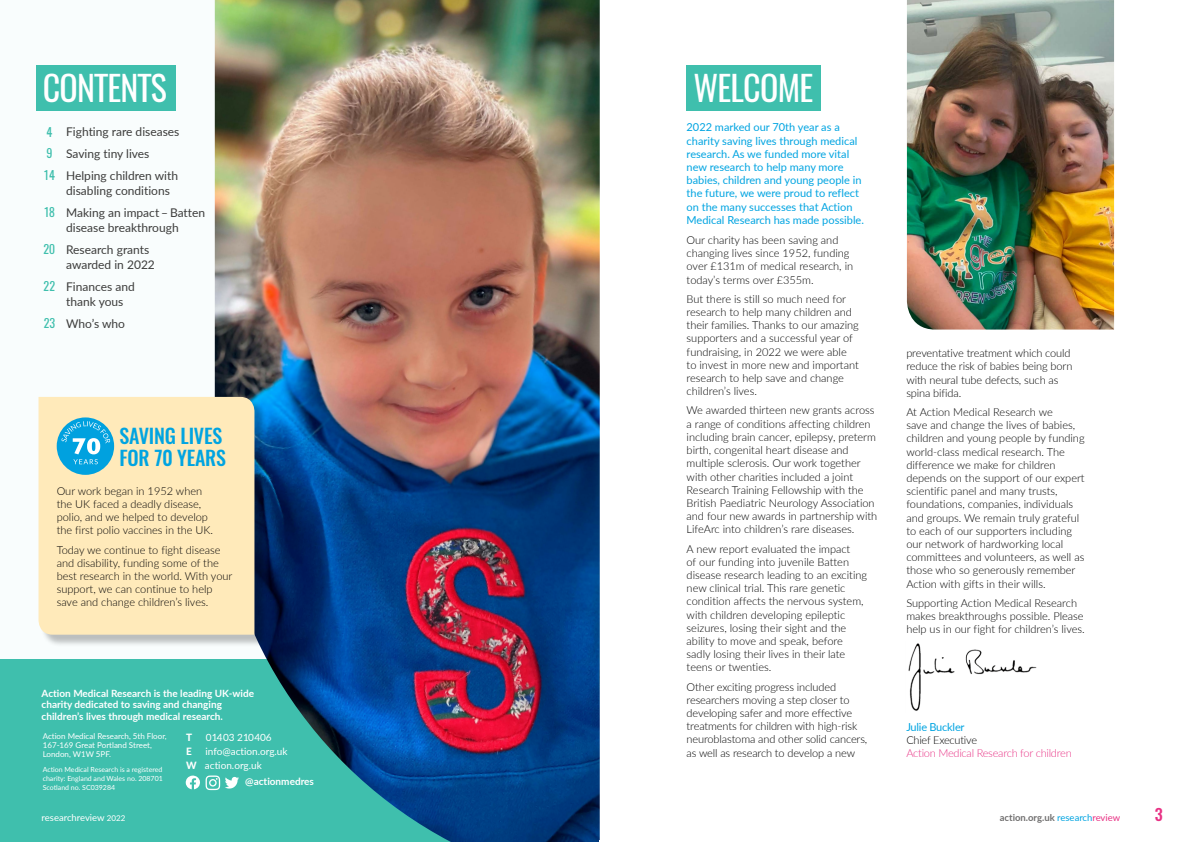
<style>
.page{position:relative;width:1191px;height:842px;background:#fff}
.page>*{position:absolute;margin:0;border:0;box-sizing:border-box;transform-origin:0 0}
.t1{font:34px "Oswald";letter-spacing:-.02em;color:#fff}
.t2{font:500 20px/22px "Oswald";letter-spacing:-.01em;color:#00a4e1}
.t3{font:500 16px "Oswald";color:#e83184}
.t4{font:12px/22px "Lato";color:#3c3c3b}
.t5{font:12px/21.5px "Oswald";color:#3fbfad}
.t6{font:300 11px/13.2px "Lato";color:#000}
.t7{font:11px/13.2px "Lato";color:#00a4e1}
.t8{font:300 11px "Lato";letter-spacing:-.02em;color:#e83184}
.t9{font:300 11px "Lato";letter-spacing:-.02em;color:#000}
.t10{font:11px "Lato";letter-spacing:-.02em;color:#00a4e1}
.t11{font:700 10px/11.8px "Lato";color:#fff}
.t12{font:10px/13.9px "Lato";color:#fff}
.t13{font:800 10px "Lato";color:#fff}
.t14{font:700 9.5px "Lato";color:#706f6f}
.t15{font:9.5px "Lato";color:#fff}
.t16{font:8px/9px "Lato";color:#fff}
.t17{font:7px/9px "Lato";color:#fff;text-align:justify}
.s1{font-weight:800}
.s2{font-size:8px}
.s3{font-weight:400;color:#00a4e1}
.s4{font-weight:400;color:#e83184}
</style>
<div class="page">
<div style="left:0;top:0;width:595px;height:842px;background:#f9fdfd"></div>
<div style="left:0;top:660px;width:598px;height:182px;background:#3fbfad"></div>
<img style="left:215px;top:0;width:385px;height:842px">
<img style="left:908px;top:643px;width:129px;height:68px">
<img style="left:907px;top:0;width:207px;height:330px">
<div style="left:686px;top:65px;width:135px;height:46px;background:#3fbfad"></div>
<div style="left:36px;top:65px;width:140px;height:46px;background:#3fbfad"></div>
<div style="left:40px;top:398px;width:227px;height:249px;background:#000;opacity:.25"></div>
<div style="left:39px;top:397px;width:215px;height:238px;background:#ffeaba"></div>
<svg style="left:186px;top:775px;width:53px;height:15px"></svg>
<div style="left:57px;top:417px;width:57px;height:58px;background:#00a1df;border-radius:50%"></div>
<svg style="left:61px;top:421px;width:49px;height:43px"></svg>
<h1 class="t1" style="left:43px;top:65px;width:126px">CONTENTS</h1>
<p class="t5" style="left:44px;top:121px;width:13px">4<br>9<br>14</p>
<p class="t5" style="left:44px;top:201px;width:13px">18</p>
<p class="t5" style="left:44px;top:238px;width:13px">20</p>
<p class="t5" style="left:44px;top:275px;width:13px">22</p>
<p class="t5" style="left:44px;top:312px;width:13px">23</p>
<p class="t4" style="left:66px;top:120px;width:115px">Fighting rare diseases<br>Saving tiny lives<br>Helping children with</p>
<p class="t4" style="left:66px;top:179px;width:140px">disabling conditions<br>Making an impact – Batten</p>
<p class="t4" style="left:66px;top:216px;width:114px">disease breakthrough<br>Research grants</p>
<p class="t4" style="left:66px;top:253px;width:90px">awarded in 2022<br>Finances and</p>
<p class="t4" style="left:66px;top:290px;width:60px">thank yous<br>Who’s who</p>
<h2 class="t2" style="left:119px;top:425px;width:108px">SAVING LIVES<br>FOR 70 YEARS</h2>
<p class="t6" style="left:57px;top:484px;width:158px">Our work began in 1952 when the UK faced a deadly disease, polio, and we helped to develop the first polio vaccines in the UK.</p>
<p class="t6" style="left:57px;top:542px;width:177px">Today we continue to fight disease and disability, funding some of the best research in the world. With your support, we can continue to help save and change children’s lives.</p>
<p class="t11" style="left:42px;top:686px;width:214px">Action Medical Research is the leading UK-wide charity dedicated to saving and changing children’s lives through medical research.</p>
<p class="t16" style="left:43px;top:731px;width:125px">Action Medical Research, 5th Floor,<br>167-169 Great Portland Street,<br>London, W1W 5PF.</p>
<p class="t17" style="left:43px;top:764px;width:122px">Action Medical Research is a registered charity: England and Wales no. 208701<br>Scotland no. SC039284</p>
<p class="t13" style="left:186px;top:729px;width:8px">T</p>
<p class="t12" style="left:206px;top:730px;width:67px">01403 210406</p>
<p class="t13" style="left:186px;top:743px;width:7px">E</p>
<p class="t12" style="left:186px;top:743px;width:103px;text-indent:19px">info@action.org.uk<br><span class="s1">W</span> action.org.uk</p>
<p class="t11" style="left:245px;top:775px;width:70px">@actionmedres</p>
<h1 class="t1" style="left:693px;top:65px;width:121px">WELCOME</h1>
<p class="t7" style="left:686px;top:120px;width:179px">2022 marked our 70th year as a charity saving lives through medical research. As we funded more vital new research to help many more babies, children and young people in the future, we were proud to reflect on the many successes that Action Medical Research has made possible.</p>
<p class="t6" style="left:686px;top:233px;width:168px">Our charity has been saving and changing lives since 1952, funding over £131m of medical research, in today’s terms over £355m.</p>
<p class="t6" style="left:686px;top:292px;width:174px">But there is still so much need for research to help many children and their families. Thanks to our amazing supporters and a successful year of fundraising, in 2022 we were able to invest in more new and important research to help save and change children’s lives.</p>
<p class="t6" style="left:686px;top:403px;width:192px">We awarded thirteen new grants across a range of conditions affecting children including brain cancer, epilepsy, preterm birth, congenital heart disease and multiple sclerosis. Our work together with other charities included a joint Research Training Fellowship with the British Paediatric Neurology Association and four new awards in partnership with LifeArc into children’s rare diseases.</p>
<p class="t6" style="left:686px;top:541px;width:182px">A new report evaluated the impact<br>of our funding into juvenile Batten disease research leading to an exciting new clinical trial. This rare genetic condition affects the nervous system, with children developing epileptic seizures, losing their sight and the ability to move and speak, before sadly losing their lives in their late teens or twenties.</p>
<p class="t6" style="left:686px;top:679px;width:182px">Other exciting progress included researchers moving a step closer to developing safer and more effective treatments for children with high-risk neuroblastoma and other solid cancers, as well as research to develop a new</p>
<p class="t6" style="left:906px;top:346px;width:167px">preventative treatment which could reduce the risk of babies being born with neural tube defects, such as spina bifida.</p>
<p class="t6" style="left:906px;top:405px;width:180px">At Action Medical Research we<br>save and change the lives of babies, children and young people by funding world-class medical research. The difference we make for children depends on the support of our expert scientific panel and many trusts, foundations, companies, individuals and groups. We remain truly grateful to each of our supporters including our network of hardworking local committees and volunteers, as well as those who so generously remember Action with gifts in their wills.</p>
<p class="t6" style="left:906px;top:596px;width:180px">Supporting Action Medical Research makes breakthroughs possible. Please help us in our fight for children’s lives.</p>
<p class="t10" style="left:906px;top:719px;width:60px">Julie Buckler</p>
<p class="t9" style="left:906px;top:732px;width:72px">Chief Executive</p>
<p class="t8" style="left:906px;top:745px;width:167px">Action Medical Research for children</p>
<p class="t15" style="left:42px;top:811px;width:85px">researchreview <span class="s2">2022</span></p>
<p class="t14" style="left:999px;top:811px;width:122px">action.org.uk <span class="s3">research</span><span class="s4">review</span></p>
<h3 class="t3" style="left:1154px;top:804px;width:9px">3</h3>
</div>
